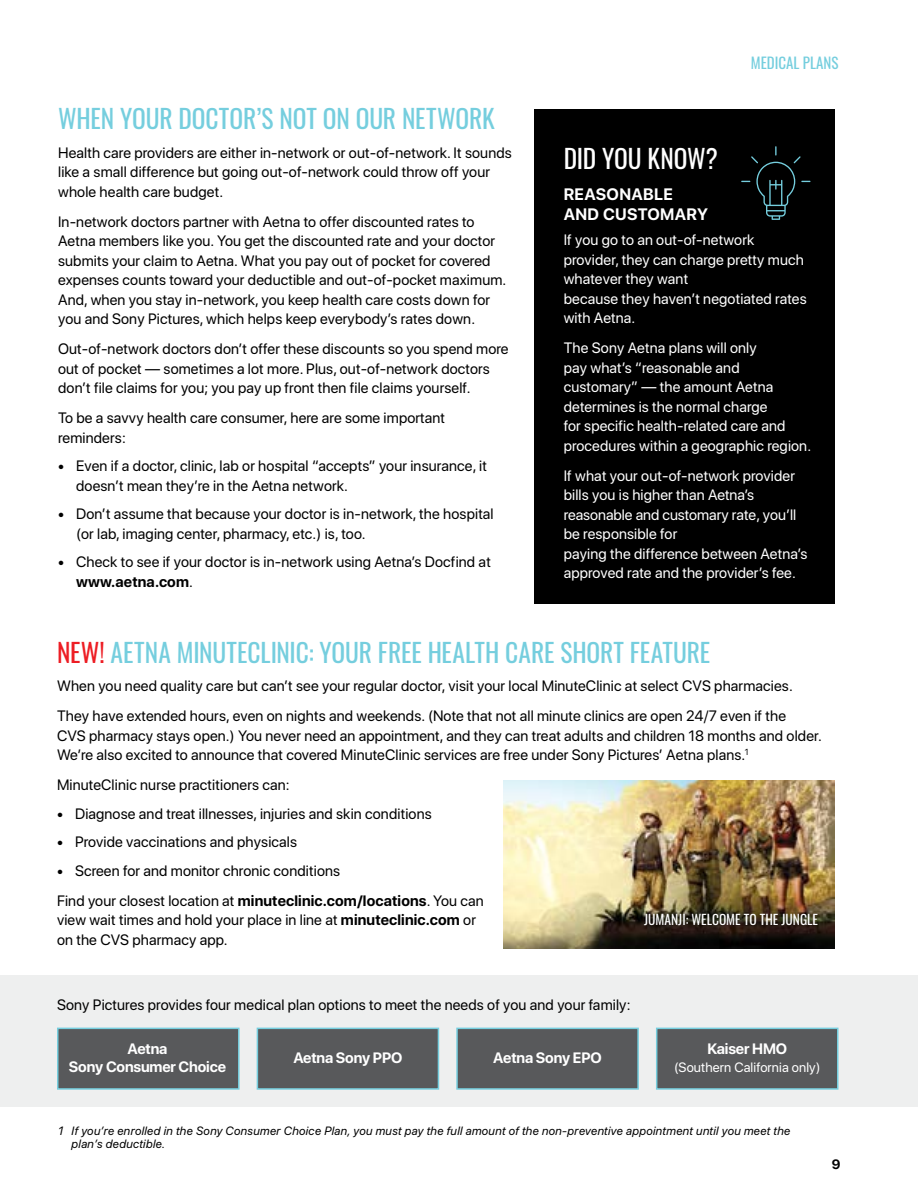
<style>
.page{position:relative;width:918px;height:1188px;background:#fff}
.page>*{position:absolute;margin:0;border:0;box-sizing:border-box;transform-origin:0 0}
.t1{font:25.5px "Oswald";letter-spacing:-.005em;color:#75cede}
.t2{font:25.5px "Oswald";letter-spacing:-.01em;color:#fff}
.t3{font:700 16.5px/19.5px "SF Pro Display";letter-spacing:.02em;color:#fff}
.t4{font:15px/19.5px "SF Pro Display";letter-spacing:.01em;color:#000}
.t5{font:15px/19.5px "SF Pro Display";letter-spacing:.01em;color:#fff}
.t6{font:700 15px/18px "SF Pro Display";letter-spacing:-.01em;color:#fff;text-align:center}
.t7{font:15px "Oswald";color:#75cede}
.t8{font:13.5px "Oswald";color:#fff}
.t9{font:13.5px "SF Pro Display";letter-spacing:.01em;color:#fff}
.t10{font:700 13.5px "SF Pro Display";color:#000}
.t11{font:italic 12px/13.5px "SF Pro Display";letter-spacing:.025em;color:#000}
.s1{font-weight:700}
.s2{color:#ed1d24}
</style>
<div class="page">
<div style="left:0;top:975px;width:918px;height:132px;background:#eeefef"></div>
<img style="left:504px;top:781px;width:331px;height:168px">
<hr style="left:0;top:97px;width:1px;height:204px;background:#000">
<hr style="left:0;top:534px;width:1px;height:58px;background:#000">
<div style="left:534px;top:109px;width:301px;height:494px;background:#000"></div>
<div style="left:57px;top:1028px;width:183px;height:62px;background:#58595b;border:2px solid #75cede"></div>
<div style="left:257px;top:1028px;width:182px;height:62px;background:#58595b;border:2px solid #75cede"></div>
<div style="left:456px;top:1028px;width:183px;height:62px;background:#58595b;border:2px solid #75cede"></div>
<div style="left:656px;top:1028px;width:182px;height:62px;background:#58595b;border:2px solid #75cede"></div>
<svg style="left:741px;top:146px;width:69px;height:74px"></svg>
<h1 class="t1" style="left:58px;top:96px;width:438px">WHEN YOUR DOCTOR’S NOT ON OUR NETWORK</h1>
<p class="t4" style="left:58px;top:143px;width:455px">Health care providers are either in-network or out-of-network. It sounds like a small difference but going out-of-network could throw off your whole health care budget.</p>
<p class="t4" style="left:58px;top:212px;width:450px">In-network doctors partner with Aetna to offer discounted rates to Aetna members like you. You get the discounted rate and your doctor submits your claim to Aetna. What you pay out of pocket for covered expenses counts toward your deductible and out-of-pocket maximum.<br>And, when you stay in-network, you keep health care costs down for you and Sony Pictures, which helps keep everybody’s rates down.</p>
<p class="t4" style="left:58px;top:339px;width:452px">Out-of-network doctors don’t offer these discounts so you spend more out of pocket — sometimes a lot more. Plus, out-of-network doctors don’t file claims for you; you pay up front then file claims yourself.</p>
<p class="t4" style="left:58px;top:408px;width:388px">To be a savvy health care consumer, here are some important reminders:</p>
<p class="t4" style="left:76px;top:456px;width:412px;text-indent:-18px">• Even if a doctor, clinic, lab or hospital “accepts” your insurance, it doesn’t mean they’re in the Aetna network.</p>
<p class="t4" style="left:76px;top:504px;width:419px;text-indent:-18px">• Don’t assume that because your doctor is in-network, the hospital (or lab, imaging center, pharmacy, etc.) is, too.</p>
<p class="t4" style="left:76px;top:552px;width:416px;text-indent:-18px">• Check to see if your doctor is in-network using Aetna’s Docfind at <span class="s1">www.aetna.com</span>.</p>
<p class="t7" style="left:751px;top:50px;width:89px">MEDICAL PLANS</p>
<h1 class="t2" style="left:564px;top:136px;width:156px">DID YOU KNOW?</h1>
<p class="t3" style="left:564px;top:185px;width:146px">REASONABLE<br>AND CUSTOMARY</p>
<p class="t5" style="left:564px;top:230px;width:245px">If you go to an out-of-network provider, they can charge pretty much whatever they want<br>because they haven’t negotiated rates with Aetna.</p>
<p class="t5" style="left:564px;top:338px;width:249px">The Sony Aetna plans will only<br>pay what’s “reasonable and customary” — the amount Aetna determines is the normal charge<br>for specific health-related care and procedures within a geographic region.</p>
<p class="t5" style="left:564px;top:466px;width:245px">If what your out-of-network provider bills you is higher than Aetna’s reasonable and customary rate, you’ll be responsible for<br>paying the difference between Aetna’s approved rate and the provider’s fee.</p>
<h1 class="t1" style="left:57px;top:629px;width:655px"><span class="s2">NEW!</span> AETNA MINUTECLINIC: YOUR FREE HEALTH CARE SHORT FEATURE</h1>
<p class="t4" style="left:57px;top:671px;width:737px;line-height:30px">When you need quality care but can’t see your regular doctor, visit your local MinuteClinic at select CVS pharmacies.<br>They have extended hours, even on nights and weekends. (Note that not all minute clinics are open 24/7 even if the</p>
<p class="t4" style="left:57px;top:726px;width:767px">CVS pharmacy stays open.) You never need an appointment, and they can treat adults and children 18 months and older.<br>We’re also excited to announce that covered MinuteClinic services are free under Sony Pictures’ Aetna plans.<sup>1</sup></p>
<p class="t4" style="left:57px;top:775px;width:234px">MinuteClinic nurse practitioners can:</p>
<p class="t4" style="left:57px;top:804px;width:376px">• Diagnose and treat illnesses, injuries and skin conditions</p>
<p class="t4" style="left:57px;top:832px;width:242px">• Provide vaccinations and physicals</p>
<p class="t4" style="left:57px;top:855px;width:428px;line-height:30px">• Screen for and monitor chronic conditions<br>Find your closest location at <span class="s1">minuteclinic.com/locations</span>. You can</p>
<p class="t4" style="left:57px;top:910px;width:421px">view wait times and hold your place in line at <span class="s1">minuteclinic.com</span> or on the CVS pharmacy app.</p>
<p class="t8" style="left:644px;top:908px;width:175px">JUMANJI: WELCOME TO THE JUNGLE</p>
<p class="t4" style="left:57px;top:995px;width:575px">Sony Pictures provides four medical plan options to meet the needs of you and your family:</p>
<p class="t6" style="left:69px;top:1040px;width:159px">Aetna<br>Sony Consumer Choice</p>
<p class="t6" style="left:293px;top:1049px;width:111px">Aetna Sony PPO</p>
<p class="t6" style="left:493px;top:1049px;width:110px">Aetna Sony EPO</p>
<p class="t6" style="left:707px;top:1040px;width:81px">Kaiser HMO</p>
<p class="t9" style="left:674px;top:1060px;width:148px">(Southern California only)</p>
<p class="t11" style="left:72px;top:1123px;width:720px;text-indent:-14px">1 If you’re enrolled in the Sony Consumer Choice Plan, you must pay the full amount of the non-preventive appointment until you meet the plan’s deductible.</p>
<p class="t10" style="left:832px;top:1156px;width:10px">9</p>
</div>
